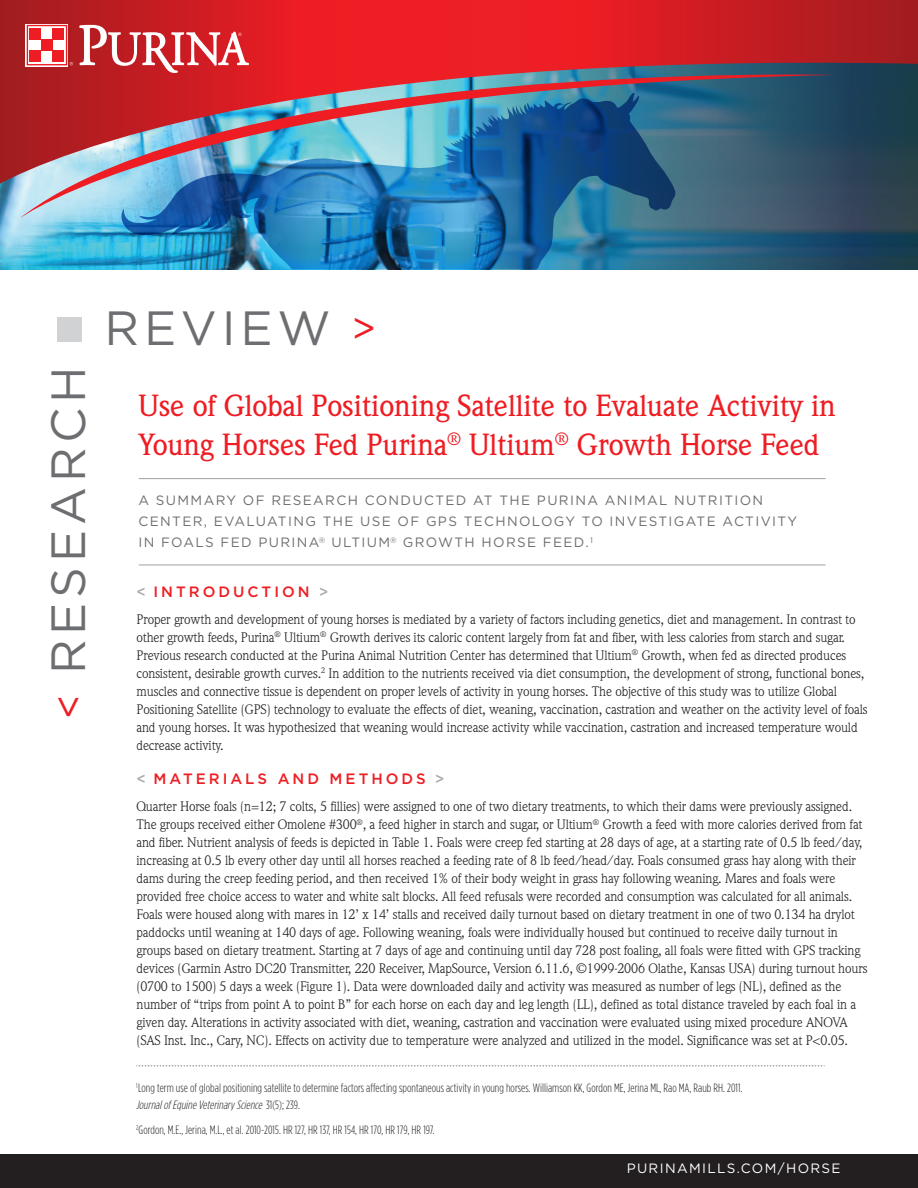
<style>
.page{position:relative;width:918px;height:1188px;background:#fff}
.page>*{position:absolute;margin:0;border:0;box-sizing:border-box;transform-origin:0 0}
.t1{font:48px "Gotham";letter-spacing:.1em;color:#6d6e71}
.t2{font:500 30px/39px "Weidemann";letter-spacing:-.005em;color:#ee1d23}
.t3{font:500 15px "Gotham";letter-spacing:.2em;color:#ee1d23}
.t4{font:13.5px/18px "Weidemann";letter-spacing:-.01em;color:#231f20}
.t5{font:13.5px/21px "Gotham";letter-spacing:.1em;color:#6d6e71}
.t6{font:13.5px "Gotham";letter-spacing:.1em;color:#fff}
.t7{font:300 12px/16.5px "Gotham Condensed";letter-spacing:.005em;color:#231f20}
.t8{font:italic 300 12px "Gotham Condensed";color:#231f20}
.s1{font-size:39px;color:#ee1d23}
.s2{color:#a8aaad}
</style>
<div class="page">
<div style="left:0;top:1154px;width:918px;height:34px;background:#231f20"></div>
<hr style="left:139px;top:478px;width:687px;height:1px;background:#a8aaad">
<hr style="left:139px;top:564px;width:687px;height:2px;background:#a8aaad">
<div style="left:58px;top:317px;width:24px;height:25px;background:#d1d2d4"></div>
<img style="left:0;top:184px;width:462px;height:86px">
<svg style="left:462px;top:184px;width:456px;height:86px;background:#2a556d"></svg>
<img style="left:117px;top:219px;width:516px;height:50px">
<svg style="left:0;top:0;width:918px;height:184px;background:#b3232a"></svg>
<img style="left:19px;top:60px;width:817px;height:159px">
<div style="left:26px;top:24px;width:42px;height:42px;background:#fff"></div>
<div style="left:30px;top:28px;width:11px;height:11px;background:#ee1d23"></div>
<div style="left:41px;top:39px;width:12px;height:12px;background:#ee1d23"></div>
<div style="left:53px;top:28px;width:11px;height:11px;background:#ee1d23"></div>
<div style="left:30px;top:51px;width:11px;height:11px;background:#ee1d23"></div>
<div style="left:53px;top:51px;width:11px;height:11px;background:#ee1d23"></div>
<div style="left:27px;top:25px;width:40px;height:40px;border:1px solid #ee1d23"></div>
<svg style="left:79px;top:25px;width:170px;height:48px"></svg>
<svg style="left:136px;top:1065px;width:689px;height:2px"></svg>
<h1 class="t1" style="left:42px;top:719px;width:354px;rotate:-90deg"><span class="s1">&lt;</span> RESEARCH</h1>
<h1 class="t1" style="left:105px;top:301px;width:273px">REVIEW <span class="s1">&gt;</span></h1>
<h2 class="t2" style="left:138px;top:387px;width:699px">Use of Global Positioning Satellite to Evaluate Activity in<br>Young Horses Fed Purina<sup>®</sup> Ultium<sup>®</sup> Growth Horse Feed</h2>
<p class="t5" style="left:139px;top:490px;width:660px">A SUMMARY OF RESEARCH CONDUCTED AT THE PURINA ANIMAL NUTRITION<br>CENTER, EVALUATING THE USE OF GPS TECHNOLOGY TO INVESTIGATE ACTIVITY<br>IN FOALS FED PURINA<sup>®</sup> ULTIUM<sup>®</sup> GROWTH HORSE FEED.<sup>1</sup></p>
<p class="t3" style="left:136px;top:583px;width:193px"><span class="s2">&lt;</span> INTRODUCTION <span class="s2">&gt;</span></p>
<p class="t4" style="left:136px;top:610px;width:733px">Proper growth and development of young horses is mediated by a variety of factors including genetics, diet and management. In contrast to other growth feeds, Purina<sup>®</sup> Ultium<sup>®</sup> Growth derives its caloric content largely from fat and fiber, with less calories from starch and sugar.<br>Previous research conducted at the Purina Animal Nutrition Center has determined that Ultium<sup>®</sup> Growth, when fed as directed produces consistent, desirable growth curves.<sup>2</sup> In addition to the nutrients received via diet consumption, the development of strong, functional bones, muscles and connective tissue is dependent on proper levels of activity in young horses. The objective of this study was to utilize Global Positioning Satellite (GPS) technology to evaluate the effects of diet, weaning, vaccination, castration and weather on the activity level of foals and young horses. It was hypothesized that weaning would increase activity while vaccination, castration and increased temperature would decrease activity.</p>
<p class="t3" style="left:136px;top:770px;width:309px"><span class="s2">&lt;</span> MATERIALS AND METHODS <span class="s2">&gt;</span></p>
<p class="t4" style="left:136px;top:798px;width:733px">Quarter Horse foals (n=12; 7 colts, 5 fillies) were assigned to one of two dietary treatments, to which their dams were previously assigned.<br>The groups received either Omolene #300<sup>®</sup>, a feed higher in starch and sugar, or Ultium<sup>®</sup> Growth a feed with more calories derived from fat and fiber. Nutrient analysis of feeds is depicted in Table 1. Foals were creep fed starting at 28 days of age, at a starting rate of 0.5 lb feed/day, increasing at 0.5 lb every other day until all horses reached a feeding rate of 8 lb feed/head/day. Foals consumed grass hay along with their dams during the creep feeding period, and then received 1% of their body weight in grass hay following weaning. Mares and foals were provided free choice access to water and white salt blocks. All feed refusals were recorded and consumption was calculated for all animals.<br>Foals were housed along with mares in 12’ x 14’ stalls and received daily turnout based on dietary treatment in one of two 0.134 ha drylot paddocks until weaning at 140 days of age. Following weaning, foals were individually housed but continued to receive daily turnout in groups based on dietary treatment. Starting at 7 days of age and continuing until day 728 post foaling, all foals were fitted with GPS tracking devices (Garmin Astro DC20 Transmitter, 220 Receiver, MapSource, Version 6.11.6, ©1999-2006 Olathe, Kansas USA) during turnout hours (0700 to 1500) 5 days a week (Figure 1). Data were downloaded daily and activity was measured as number of legs (NL), defined as the number of “trips from point A to point B” for each horse on each day and leg length (LL), defined as total distance traveled by each foal in a given day. Alterations in activity associated with diet, weaning, castration and vaccination were evaluated using mixed procedure ANOVA (SAS Inst. Inc., Cary, NC). Effects on activity due to temperature were analyzed and utilized in the model. Significance was set at P&lt;0.05.</p>
<p class="t7" style="left:136px;top:1080px;width:608px"><sup>1</sup>Long term use of global positioning satellite to determine factors affecting spontaneous activity in young horses. Williamson KK, Gordon ME, Jerina ML, Rao MA, Raub RH. 2011.<br>Journal of Equine Veterinary Science 31(5); 239.</p>
<p class="t7" style="left:136px;top:1122px;width:300px"><sup>2</sup>Gordon, M.E., Jerina, M.L., et al. 2010-2015. HR 127, HR 137, HR 154, HR 170, HR 179, HR 197.</p>
<p class="t8" style="left:136px;top:1098px;width:130px">JournalofEquineVeterinaryScience</p>
<p class="t6" style="left:627px;top:1161px;width:215px">PURINAMILLS.COM/HORSE</p>
</div>
